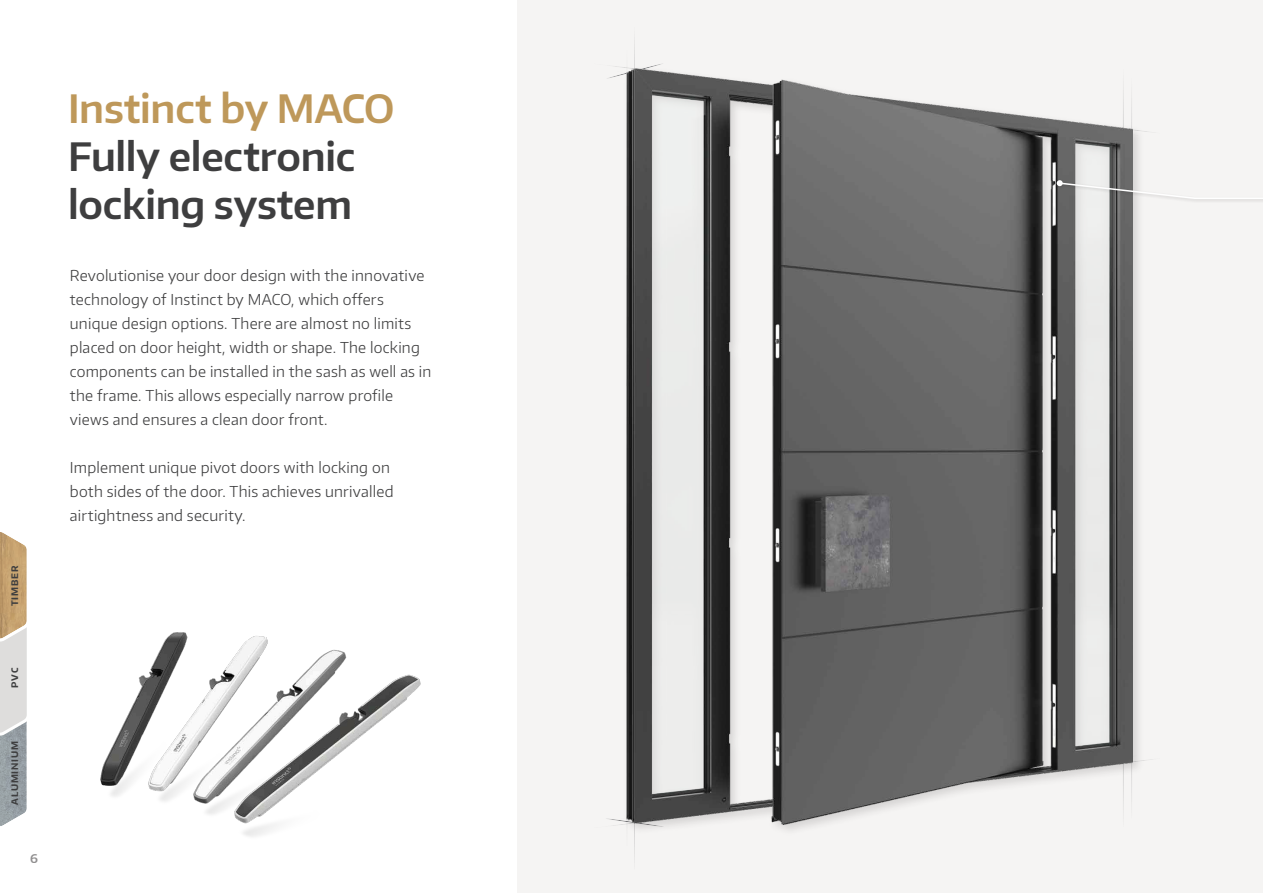
<style>
.page{position:relative;width:1263px;height:893px;background:#fff}
.page>*{position:absolute;margin:0;border:0;box-sizing:border-box;transform-origin:0 0}
.Headline_-_DARK{font:600 39px/48px "Encode Sans Normal";letter-spacing:-.005em;color:#3e3e3f}
.Headline_-_GOLD{font:600 39px "Encode Sans Normal";letter-spacing:-.01em;color:#be985a}
.Body_-_DARK{font:300 15px/24px "Encode Sans Normal";letter-spacing:.015em;color:#3e3e3f}
.t1{font:600 12px "Encode Sans Normal";color:#231f20}
.SRV_-_Material_-_DARK{font:700 9px "Encode Sans Normal";letter-spacing:.1em;color:#3e3e3f}
</style>
<div class="page">
<div style="left:518px;top:0;width:745px;height:893px;background:#f5f4f3"></div>
<svg style="left:0;top:532px;width:27px;height:294px;background:#c3b7a3"></svg>
<img style="left:15px;top:595px;width:406px;height:242px">
<div style="left:623px;top:65px;width:522px;height:771px;background:#231f20;opacity:.15"></div>
<img style="left:626px;top:68px;width:506px;height:757px">
<div style="left:1055px;top:178px;width:208px;height:25px;background:#231f20;opacity:.2"></div>
<svg style="left:1057px;top:180px;width:206px;height:20px"></svg>
<p class="SRV_-_Material_-_DARK" style="left:9px;top:606px;width:42px;rotate:-90deg">TIMBER</p>
<p class="SRV_-_Material_-_DARK" style="left:9px;top:688px;width:21px;rotate:-90deg">PVC</p>
<p class="SRV_-_Material_-_DARK" style="left:9px;top:805px;width:66px;rotate:-90deg">ALUMINIUM</p>
<p class="t1" style="left:30px;top:850px;width:9px">6</p>
<p class="Headline_-_GOLD" style="left:68px;top:83px;width:328px">Instinct by MACO</p>
<p class="Headline_-_DARK" style="left:68px;top:131px;width:289px">Fully electronic locking system</p>
<p class="Body_-_DARK" style="left:70px;top:263px;width:356px">Revolutionise your door design with the innovative technology of Instinct by MACO, which offers</p>
<p class="Body_-_DARK" style="left:70px;top:311px;width:351px">unique design options. There are almost no limits placed on door height, width or shape. The locking</p>
<p class="Body_-_DARK" style="left:70px;top:359px;width:363px">components can be installed in the sash as well as in the frame. This allows especially narrow profile</p>
<p class="Body_-_DARK" style="left:70px;top:407px;width:259px">views and ensures a clean door front.</p>
<p class="Body_-_DARK" style="left:70px;top:455px;width:325px">Implement unique pivot doors with locking on both sides of the door. This achieves unrivalled airtightness and security.</p>
</div>
